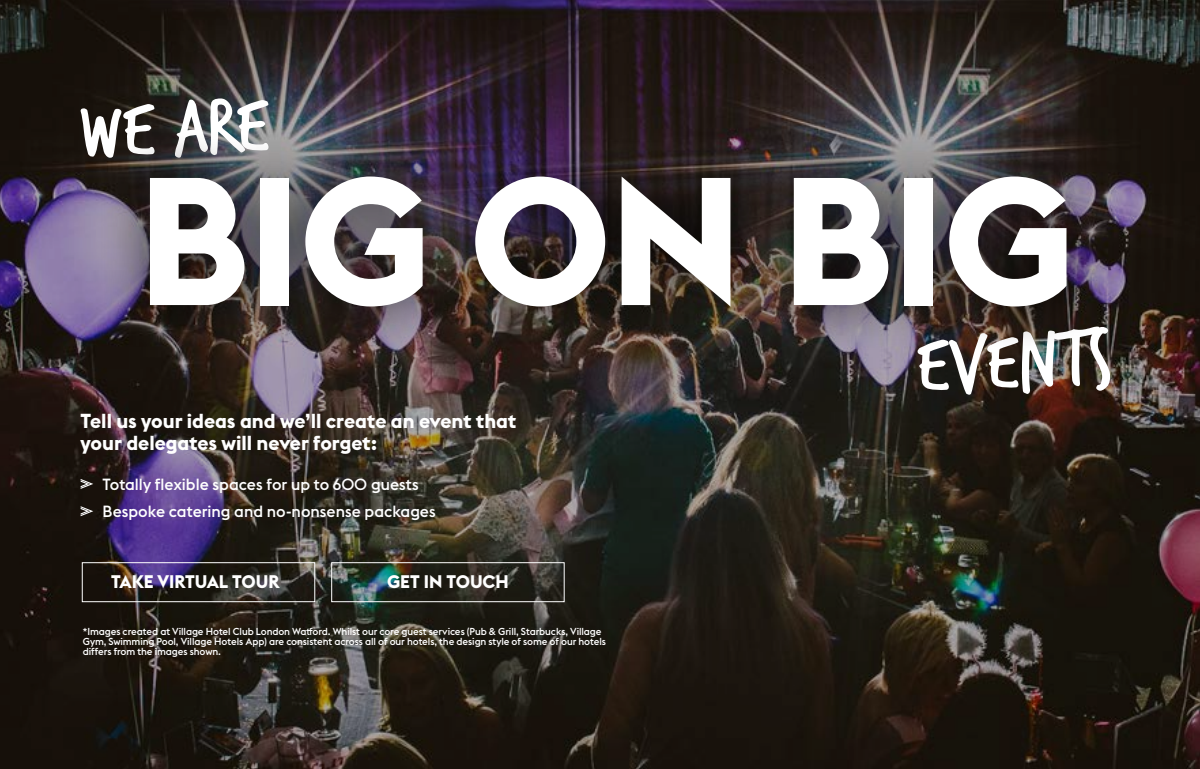
<style>
.page{position:relative;width:1200px;height:769px;background:#fff}
.page>*{position:absolute;margin:0;border:0;box-sizing:border-box;transform-origin:0 0}
.t1{font:700 179px "Village Flex";letter-spacing:-.01em;color:#fff}
.t2{font:84px "Trash Hand";color:#fff}
.t3{font:700 20px/22px "Village Flex";color:#fff}
.t4{font:700 18px "Village Flex";color:#fff}
.t5{font:500 16px/27.1px "Village Flex";color:#fff}
.t6{font:500 10px/10px "Village Flex";letter-spacing:-.01em;color:#fff}
</style>
<div class="page">
<img style="left:0;top:0;width:1200px;height:769px">
<div style="left:331px;top:562px;width:234px;height:40px;border:1px solid #fff"></div>
<div style="left:82px;top:562px;width:233px;height:40px;border:1px solid #fff"></div>
<svg style="left:81px;top:479px;width:12px;height:10px"></svg>
<svg style="left:81px;top:506px;width:12px;height:10px"></svg>
<div style="left:100px;top:128px;width:1017px;height:227px;background:#000;opacity:.75"></div>
<h2 class="t2" style="left:80px;top:90px;width:188px;rotate:-2deg">WE ARE</h2>
<h1 class="t1" style="left:138px;top:139px;width:937px">BIG ON BIG</h1>
<h3 class="t3" style="left:81px;top:410px;width:437px">Tell us your ideas and we’ll create an event that your delegates will never forget:</h3>
<h3 class="t5" style="left:103px;top:471px;width:335px">Totally flexible spaces for up to 600 guests<br>Bespoke catering and no-nonsense packages</h3>
<h3 class="t4" style="left:111px;top:571px;width:170px">TAKE VIRTUAL TOUR</h3>
<h3 class="t4" style="left:387px;top:571px;width:123px">GET IN TOUCH</h3>
<p class="t6" style="left:83px;top:627px;width:525px">*Images created at Village Hotel Club London Watford. Whilst our core guest services (Pub &amp; Grill, Starbucks, Village<br>Gym, Swimming Pool, Village Hotels App) are consistent across all of our hotels, the design style of some of our hotels differs from the images shown.</p>
<h2 class="t2" style="left:916px;top:324px;width:196px;rotate:-2deg">EVENTS</h2>
</div>
